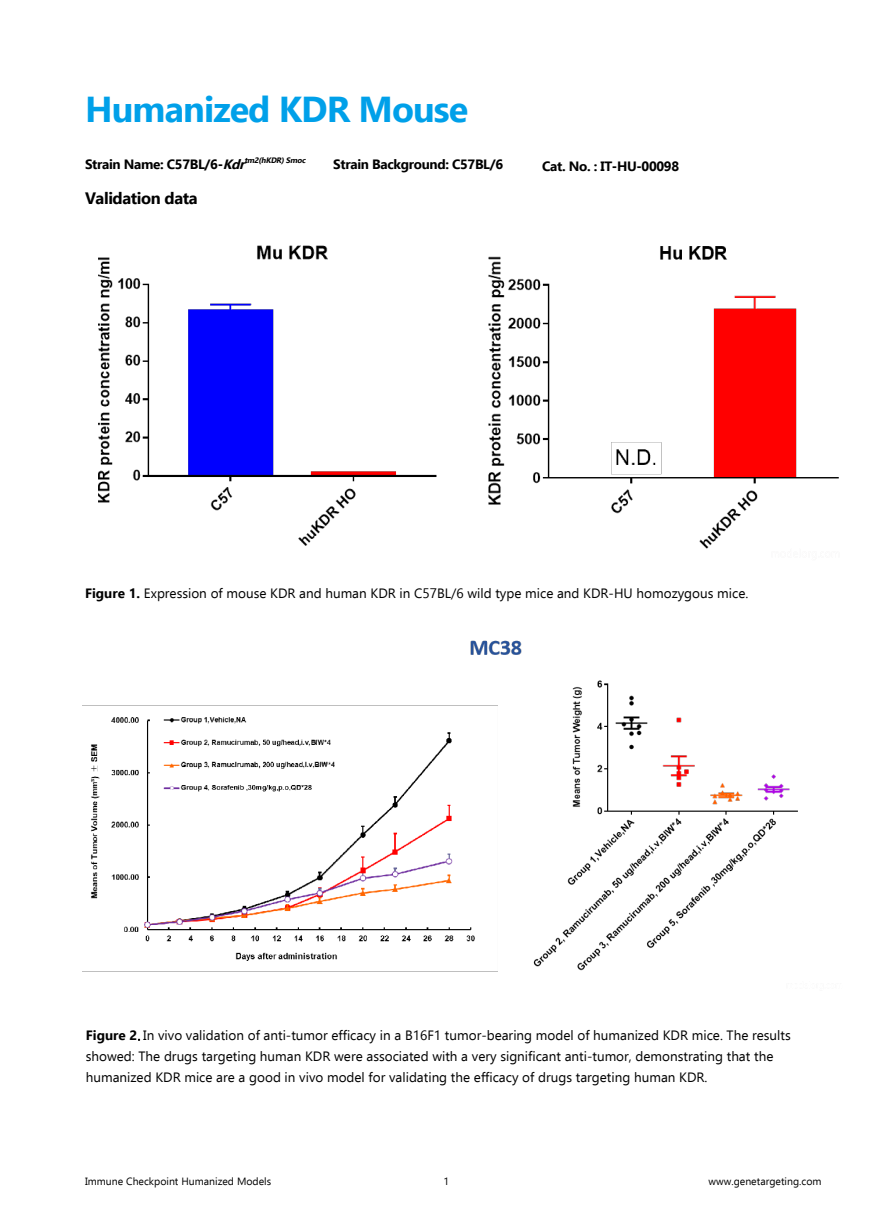
<style>
.page{position:relative;width:893px;height:1212px;background:#fff}
.page>*{position:absolute;margin:0;border:0;box-sizing:border-box;transform-origin:0 0}
.t1{font:700 36px "Ebrima";letter-spacing:-.025em;color:#00a0e9}
.t2{font:700 16.5px "Ebrima";letter-spacing:-.025em;color:#000}
.t3{font:13.5px/20.7px "Ebrima";color:#000}
.t4{font:700 13.5px "Ebrima";letter-spacing:-.025em;color:#000}
.t5{font:10.5px "Ebrima";color:#000}
.t6{font:italic 700 7.8px "Ebrima";color:#000}
.s1{font-style:italic}
.s2{font-weight:700}
.s3{font-family:"Adobe Song Std";font-weight:300}
</style>
<div class="page">
<img style="left:98px;top:245px;width:741px;height:304px">
<img style="left:83px;top:640px;width:715px;height:332px">
<h1 class="t1" style="left:85px;top:80px;width:385px">Humanized KDR Mouse</h1>
<p class="t4" style="left:85px;top:154px;width:166px">Strain Name: C57BL/6-<span class="s1">Kdr</span></p>
<p class="t6" style="left:244px;top:154px;width:65px">tm2(hKDR)Smoc</p>
<p class="t4" style="left:333px;top:154px;width:171px">Strain Background: C57BL/6</p>
<p class="t4" style="left:542px;top:156px;width:138px">Cat. No. : IT-HU-00098</p>
<p class="t2" style="left:85px;top:185px;width:114px">Validation data</p>
<p class="t3" style="left:85px;top:583px;width:665px"><span class="s2">Figure 1.</span> Expression of mouse KDR and human KDR in C57BL/6 wild type mice and KDR-HU homozygous mice.</p>
<p class="t3" style="left:86px;top:1025px;width:706px"><span class="s2">Figure 2</span><span class="s3">.</span> In vivo validation of anti-tumor efficacy in a B16F1 tumor-bearing model of humanized KDR mice. The results showed: The drugs targeting human KDR were associated with a very significant anti-tumor, demonstrating that the humanized KDR mice are a good in vivo model for validating the efficacy of drugs targeting human KDR.</p>
<p class="t5" style="left:85px;top:1174px;width:188px">Immune Checkpoint Humanized Models</p>
<p class="t5" style="left:444px;top:1174px;width:7px">1</p>
<p class="t5" style="left:709px;top:1174px;width:114px">www.genetargeting.com</p>
</div>
